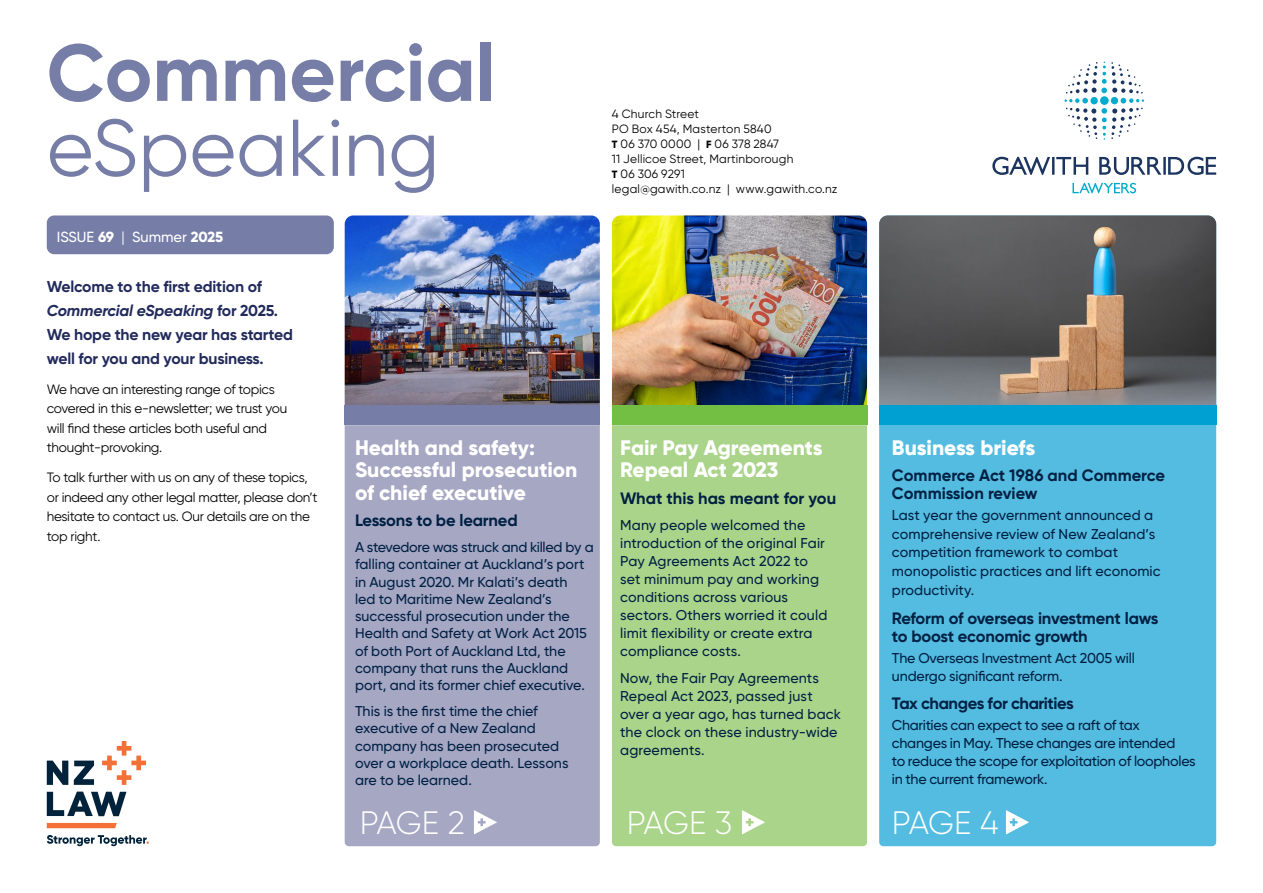
<style>
.page{position:relative;width:1263px;height:893px;background:#fff}
.page>*{position:absolute;margin:0;border:0;box-sizing:border-box;transform-origin:0 0}
.t1{font:700 80.25px "Gilroy";color:#767da6}
.t2{font:80.25px "Gilroy";color:#767da6}
.t3{font:300 32.4px "Gilroy";letter-spacing:-.025em;color:#fff}
.t4{font:800 21px/22.5px "Gilroy";letter-spacing:-.005em;color:#fff}
.t5{font:700 16.5px/18px "Gilroy";letter-spacing:-.01em;color:#002043}
.t6{font:700 15.75px/24px "Gilroy";letter-spacing:-.01em;color:#212a5b}
.t7{font:500 14.7px "Gilroy";color:#fff}
.t8{font:500 14.25px/17.2px "Gilroy";color:#002043}
.t9{font:500 14.25px/18.3px "Gilroy";letter-spacing:-.02em;color:#002043}
.t10{font:13.5px/19.5px "Gilroy";letter-spacing:-.02em;color:#000}
.t11{font:12px/15px "Gilroy";letter-spacing:.015em;color:#000}
.s1{font-weight:800}
.s2{font-weight:400}
.s3{font-style:italic}
.s4{font-weight:800;font-size:10.5px}
</style>
<div class="page">
<img style="left:879px;top:215px;width:337px;height:191px">
<img style="left:345px;top:215px;width:255px;height:191px">
<img style="left:612px;top:215px;width:255px;height:191px">
<div style="left:879px;top:425px;width:337px;height:421px;background:#54bce0"></div>
<div style="left:345px;top:425px;width:255px;height:421px;background:#a5a7c3"></div>
<div style="left:612px;top:425px;width:255px;height:421px;background:#aad48a"></div>
<div style="left:345px;top:406px;width:255px;height:19px;background:#767da6"></div>
<div style="left:612px;top:406px;width:255px;height:19px;background:#72bf44"></div>
<div style="left:879px;top:406px;width:337px;height:19px;background:#00a0d2"></div>
<svg style="left:474px;top:810px;width:23px;height:24px"></svg>
<svg style="left:1006px;top:810px;width:23px;height:24px"></svg>
<svg style="left:742px;top:810px;width:23px;height:24px"></svg>
<svg style="left:47px;top:792px;width:79px;height:24px"></svg>
<svg style="left:47px;top:761px;width:47px;height:24px"></svg>
<svg style="left:102px;top:741px;width:44px;height:44px"></svg>
<svg style="left:47px;top:823px;width:70px;height:5px"></svg>
<svg style="left:47px;top:835px;width:102px;height:11px"></svg>
<div style="left:47px;top:215px;width:287px;height:39px;background:#767da6;border-radius:7px"></div>
<svg style="left:992px;top:157px;width:224px;height:18px"></svg>
<svg style="left:1072px;top:183px;width:64px;height:10px"></svg>
<svg style="left:1064px;top:62px;width:80px;height:78px"></svg>
<h1 class="t1" style="left:47px;top:23px;width:450px">Commercial</h1>
<h1 class="t2" style="left:47px;top:99px;width:394px">eSpeaking</h1>
<p class="t7" style="left:57px;top:228px;width:168px">ISSUE <span class="s1">69</span> <span class="s2">|</span> Summer <span class="s1">2025</span></p>
<p class="t6" style="left:47px;top:274px;width:248px">Welcome to the first edition of<br><span class="s3">Commercial eSpeaking</span> for 2025.<br>We hope the new year has started well for you and your business.</p>
<p class="t10" style="left:47px;top:379px;width:242px">We have an interesting range of topics covered in this e-newsletter; we trust you will find these articles both useful and thought-provoking.</p>
<p class="t10" style="left:47px;top:468px;width:272px">To talk further with us on any of these topics, or indeed any other legal matter, please don’t hesitate to contact us. Our details are on the top right.</p>
<h3 class="t4" style="left:355px;top:436px;width:224px">Health and safety:<br>Successful prosecution of chief executive</h3>
<p class="t5" style="left:355px;top:511px;width:164px">Lessons to be learned</p>
<p class="t8" style="left:355px;top:538px;width:240px">A stevedore was struck and killed by a falling container at Auckland’s port in August 2020. Mr Kalati’s death<br>led to Maritime New Zealand’s successful prosecution under the Health and Safety at Work Act 2015 of both Port of Auckland Ltd, the company that runs the Auckland port, and its former chief executive.</p>
<p class="t8" style="left:355px;top:702px;width:215px">This is the first time the chief executive of a New Zealand company has been prosecuted over a workplace death. Lessons are to be learned.</p>
<p class="t11" style="left:612px;top:107px;width:227px">4 Church Street<br>PO Box 454, Masterton 5840<br><span class="s4">T</span> 06 370 0000 | <span class="s4">F</span> 06 378 2847<br>11 Jellicoe Street, Martinborough<br><span class="s4">T</span> 06 306 9291<br>legal@gawith.co.nz | www.gawith.co.nz</p>
<h3 class="t4" style="left:620px;top:436px;width:204px">Fair Pay Agreements<br>Repeal Act 2023</h3>
<p class="t5" style="left:620px;top:489px;width:218px">What this has meant for you</p>
<p class="t8" style="left:620px;top:516px;width:209px;line-height:18px">Many people welcomed the introduction of the original Fair<br>Pay Agreements Act 2022 to set minimum pay and working conditions across various sectors. Others worried it could limit flexibility or create extra compliance costs.</p>
<p class="t8" style="left:620px;top:669px;width:222px;line-height:18px">Now, the Fair Pay Agreements<br>Repeal Act 2023, passed just over a year ago, has turned back the clock on these industry-wide agreements.</p>
<h3 class="t4" style="left:892px;top:436px;width:145px">Business briefs</h3>
<p class="t5" style="left:892px;top:466px;width:275px">Commerce Act 1986 and Commerce<br>Commission review</p>
<p class="t8" style="left:892px;top:506px;width:270px;line-height:18.6px">Last year the government announced a comprehensive review of New Zealand’s competition framework to combat monopolistic practices and lift economic productivity.</p>
<p class="t5" style="left:892px;top:610px;width:268px">Reform of overseas investment laws to boost economic growth</p>
<p class="t8" style="left:892px;top:649px;width:244px;line-height:18.3px">The Overseas Investment Act 2005 will undergo significant reform.</p>
<p class="t5" style="left:892px;top:694px;width:183px">Tax changes for charities</p>
<p class="t9" style="left:892px;top:715px;width:305px">Charities can expect to see a raft of tax changes in May. These changes are intended<br>to reduce the scope for exploitation of loopholes in the current framework.</p>
<h2 class="t3" style="left:360px;top:802px;width:107px">PAGE 2</h2>
<h2 class="t3" style="left:627px;top:802px;width:107px">PAGE 3</h2>
<h2 class="t3" style="left:892px;top:802px;width:108px">PAGE 4</h2>
</div>
